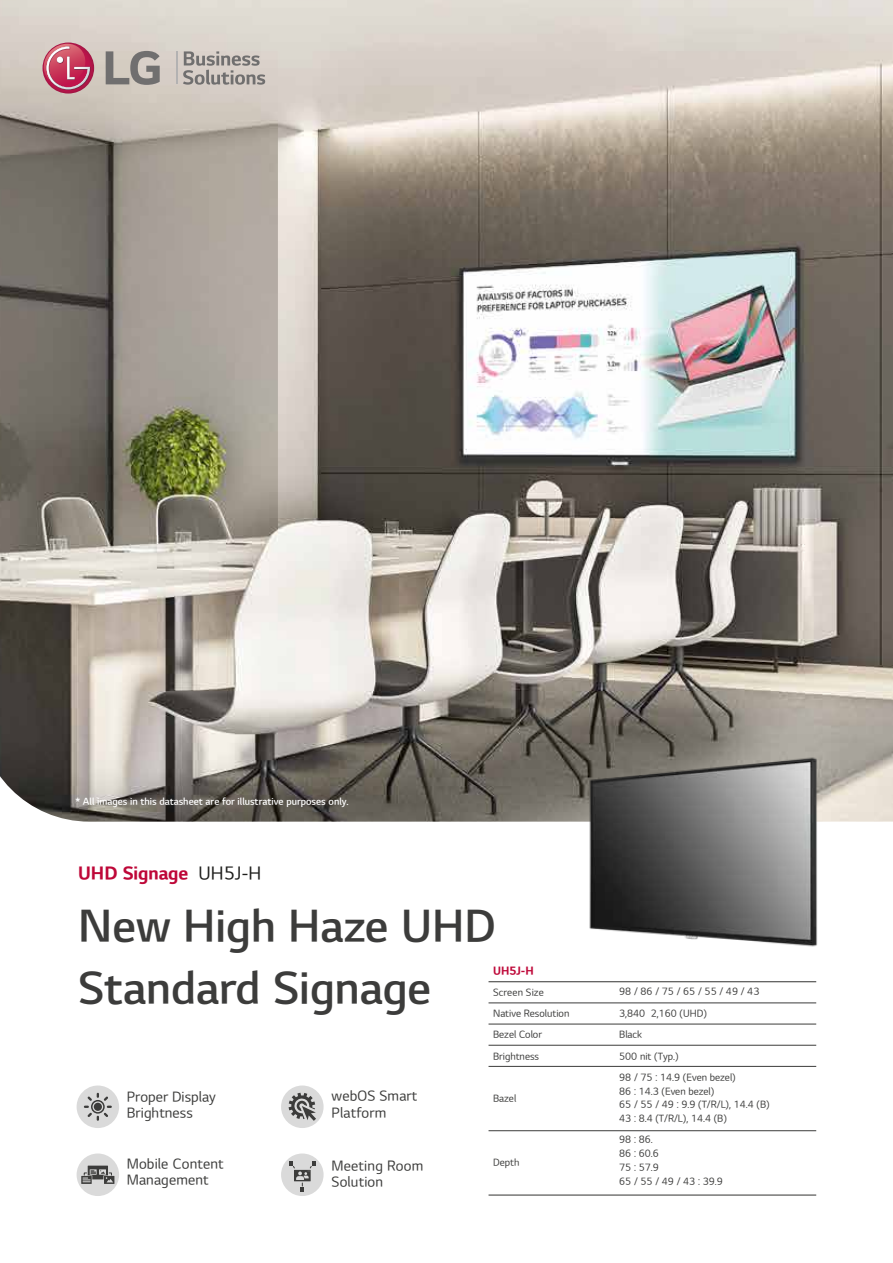
<style>
.page{position:relative;width:893px;height:1263px;background:#fff}
.page>*{position:absolute;margin:0;border:0;box-sizing:border-box;transform-origin:0 0}
.t1{font:44.4px/62.2px "LG Sm Han SB";color:#3c3c3b}
.t2{font:18px "LG Sm Han B";color:#be0738}
.t3{font:13.8px/16.6px "LG Sm Han R";letter-spacing:.01em;color:#3c3c3b}
.t4{font:11.25px "LG Sm Han B";color:#be0738}
.t5{font:9.75px/13.5px "LG Sm Han R";color:#3c3c3b}
.t6{font:9.6px "LG Sm Han SB";color:#fff}
.s1{font-family:"LG Sm Han R";color:#1d1d1b}
</style>
<div class="page">
<img style="left:0;top:0;width:893px;height:822px">
<svg style="left:77px;top:1085px;width:42px;height:43px"></svg>
<div style="left:77px;top:1153px;width:42px;height:43px;background:#dadada;border-radius:50%"></div>
<svg style="left:104px;top:1176px;width:10px;height:8px"></svg>
<svg style="left:81px;top:1176px;width:11px;height:8px"></svg>
<svg style="left:83px;top:1165px;width:30px;height:17px"></svg>
<div style="left:281px;top:1153px;width:43px;height:43px;background:#dadada;border-radius:50%"></div>
<svg style="left:289px;top:1161px;width:27px;height:31px"></svg>
<div style="left:281px;top:1085px;width:43px;height:43px;background:#dadada;border-radius:50%"></div>
<svg style="left:289px;top:1093px;width:27px;height:28px"></svg>
<hr style="left:488px;top:981px;width:328px;height:1px;background:#3c3c3b">
<hr style="left:488px;top:1002px;width:328px;height:1px;background:#3c3c3b">
<hr style="left:488px;top:1024px;width:328px;height:1px;background:#3c3c3b">
<hr style="left:488px;top:1045px;width:328px;height:1px;background:#3c3c3b">
<hr style="left:488px;top:1066px;width:328px;height:1px;background:#3c3c3b">
<hr style="left:488px;top:1130px;width:328px;height:1px;background:#3c3c3b">
<hr style="left:488px;top:1194px;width:328px;height:1px;background:#3c3c3b">
<img style="left:574px;top:750px;width:258px;height:197px">
<svg style="left:106px;top:51px;width:54px;height:34px"></svg>
<svg style="left:43px;top:43px;width:51px;height:51px"></svg>
<svg style="left:41px;top:44px;width:50px;height:46px"></svg>
<svg style="left:183px;top:51px;width:82px;height:34px"></svg>
<hr style="left:176px;top:51px;width:2px;height:33px;background:#b3b2b2">
<p class="t6" style="left:76px;top:796px;width:275px">* All images in this datasheet are for illustrative purposes only.</p>
<h2 class="t2" style="left:78px;top:865px;width:185px">UHD Signage <span class="s1">UH5J-H</span></h2>
<h1 class="t1" style="left:78px;top:898px;width:419px">New High Haze UHD<br>Standard Signage</h1>
<p class="t4" style="left:493px;top:966px;width:42px">UH5J-H</p>
<p class="t5" style="left:493px;top:986px;width:52px">Screen Size</p>
<p class="t5" style="left:619px;top:985px;width:142px">98 / 86 / 75 / 65 / 55 / 49 / 43</p>
<p class="t5" style="left:493px;top:1007px;width:78px">Native Resolution</p>
<p class="t5" style="left:619px;top:1007px;width:89px">3,840 2,160 (UHD)</p>
<p class="t5" style="left:493px;top:1028px;width:50px">Bezel Color</p>
<p class="t5" style="left:619px;top:1028px;width:24px">Black</p>
<p class="t5" style="left:493px;top:1050px;width:47px">Brightness</p>
<p class="t5" style="left:619px;top:1050px;width:61px">500 nit (Typ.)</p>
<p class="t5" style="left:619px;top:1071px;width:118px">98 / 75 : 14.9 (Even bezel)</p>
<p class="t5" style="left:493px;top:1092px;width:25px">Bazel</p>
<p class="t5" style="left:619px;top:1085px;width:152px">86 : 14.3 (Even bezel)<br>65 / 55 / 49 : 9.9 (T/R/L), 14.4 (B)<br>43 : 8.4 (T/R/L), 14.4 (B)</p>
<p class="t5" style="left:619px;top:1133px;width:35px">98 : 86.</p>
<p class="t5" style="left:493px;top:1156px;width:28px">Depth</p>
<p class="t5" style="left:619px;top:1147px;width:105px;line-height:14.1px">86 : 60.6<br>75 : 57.9<br>65 / 55 / 49 / 43 : 39.9</p>
<h3 class="t3" style="left:332px;top:1088px;width:87px">webOS Smart<br>Platform</h3>
<h3 class="t3" style="left:127px;top:1089px;width:91px">Proper Display<br>Brightness</h3>
<h3 class="t3" style="left:127px;top:1156px;width:99px">Mobile Content<br>Management</h3>
<h3 class="t3" style="left:332px;top:1158px;width:93px">Meeting Room<br>Solution</h3>
</div>
